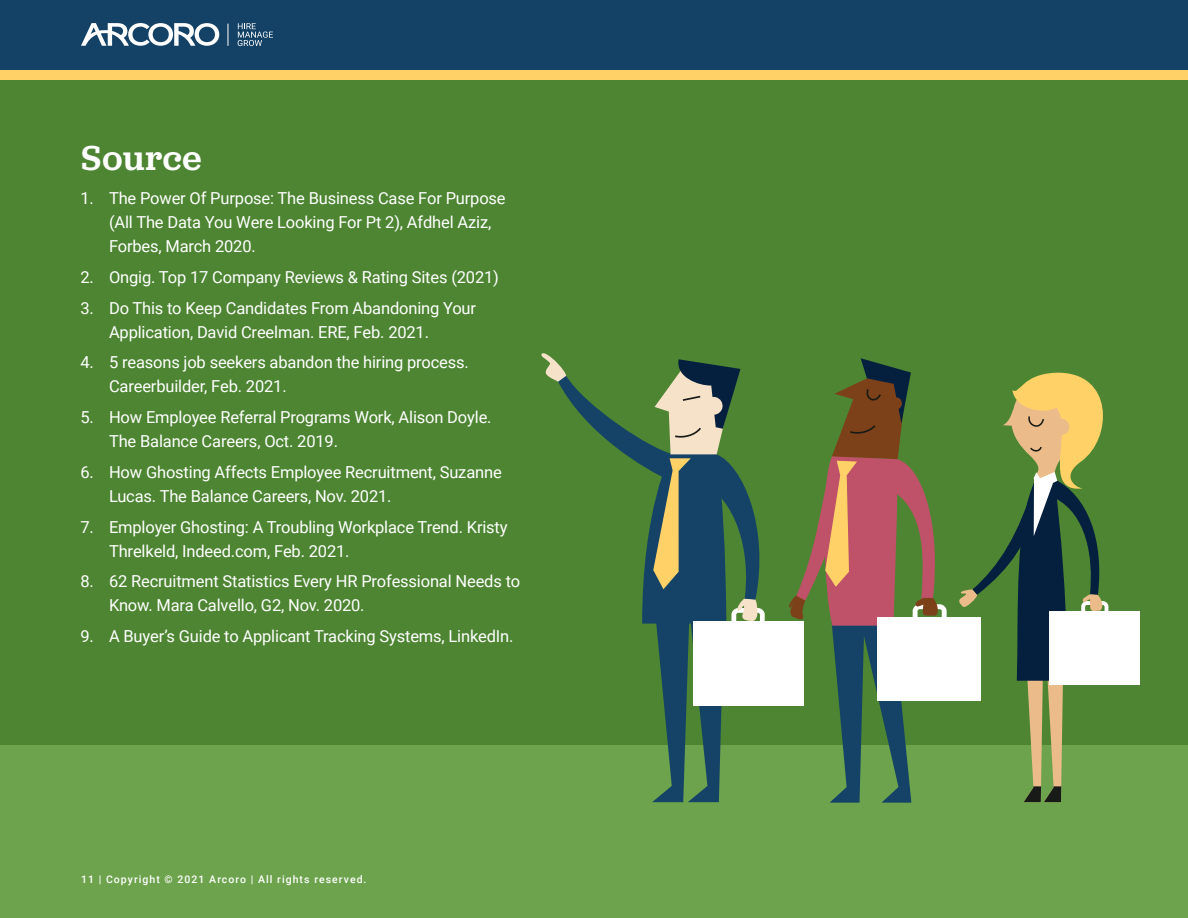
<style>
.page{position:relative;width:1188px;height:918px;background:#6da34d}
.page>*{position:absolute;margin:0;border:0;box-sizing:border-box;transform-origin:0 0}
.Blue_Section_Header{font:500 36px "Jubilat";letter-spacing:.025em;color:#fff}
.Bullet_long_text{font:16.5px/24px "Roboto";letter-spacing:-.01em;color:#fff}
.t1{font:500 10.5px "Roboto";letter-spacing:.1em;color:#fff}
</style>
<div class="page">
<div style="left:0;top:0;width:1188px;height:745px;background:#4d8532"></div>
<div style="left:1049px;top:612px;width:91px;height:73px;background:#fff"></div>
<svg style="left:957px;top:372px;width:158px;height:430px"></svg>
<div style="left:877px;top:618px;width:103px;height:83px;background:#fff"></div>
<svg style="left:789px;top:358px;width:158px;height:445px"></svg>
<div style="left:694px;top:621px;width:110px;height:85px;background:#fff"></div>
<svg style="left:541px;top:353px;width:224px;height:449px"></svg>
<div style="left:0;top:69px;width:1188px;height:11px;background:#ffd166"></div>
<div style="left:0;top:0;width:1188px;height:69px;background:#144266"></div>
<svg style="left:238px;top:23px;width:35px;height:23px"></svg>
<svg style="left:227px;top:24px;width:1px;height:21px"></svg>
<svg style="left:81px;top:23px;width:138px;height:23px"></svg>
<p class="Blue_Section_Header" style="left:81px;top:135px;width:122px">Source</p>
<p class="Bullet_long_text" style="left:109px;top:186px;width:398px;text-indent:-28px">1. The Power Of Purpose: The Business Case For Purpose (All The Data You Were Looking For Pt 2), Afdhel Aziz,<br>Forbes, March 2020.</p>
<p class="Bullet_long_text" style="left:81px;top:264px;width:420px">2. Ongig. Top 17 Company Reviews &amp; Rating Sites (2021)</p>
<p class="Bullet_long_text" style="left:109px;top:295px;width:369px;text-indent:-28px">3. Do This to Keep Candidates From Abandoning Your<br>Application, David Creelman. ERE, Feb. 2021.</p>
<p class="Bullet_long_text" style="left:109px;top:350px;width:361px;text-indent:-28px">4. 5 reasons job seekers abandon the hiring process.<br>Careerbuilder, Feb. 2021.</p>
<p class="Bullet_long_text" style="left:109px;top:405px;width:384px;text-indent:-28px">5. How Employee Referral Programs Work, Alison Doyle.<br>The Balance Careers, Oct. 2019.</p>
<p class="Bullet_long_text" style="left:109px;top:459px;width:394px;text-indent:-28px">6. How Ghosting Affects Employee Recruitment, Suzanne<br>Lucas. The Balance Careers, Nov. 2021.</p>
<p class="Bullet_long_text" style="left:109px;top:514px;width:400px;text-indent:-28px">7. Employer Ghosting: A Troubling Workplace Trend. Kristy<br>Threlkeld, Indeed.com, Feb. 2021.</p>
<p class="Bullet_long_text" style="left:109px;top:569px;width:413px;text-indent:-28px">8. 62 Recruitment Statistics Every HR Professional Needs to<br>Know. Mara Calvello, G2, Nov. 2020.</p>
<p class="Bullet_long_text" style="left:81px;top:624px;width:435px">9. A Buyer’s Guide to Applicant Tracking Systems, LinkedIn.</p>
<p class="t1" style="left:81px;top:872px;width:287px">11 | Copyright © 2021 Arcoro | All rights reserved.</p>
</div>
